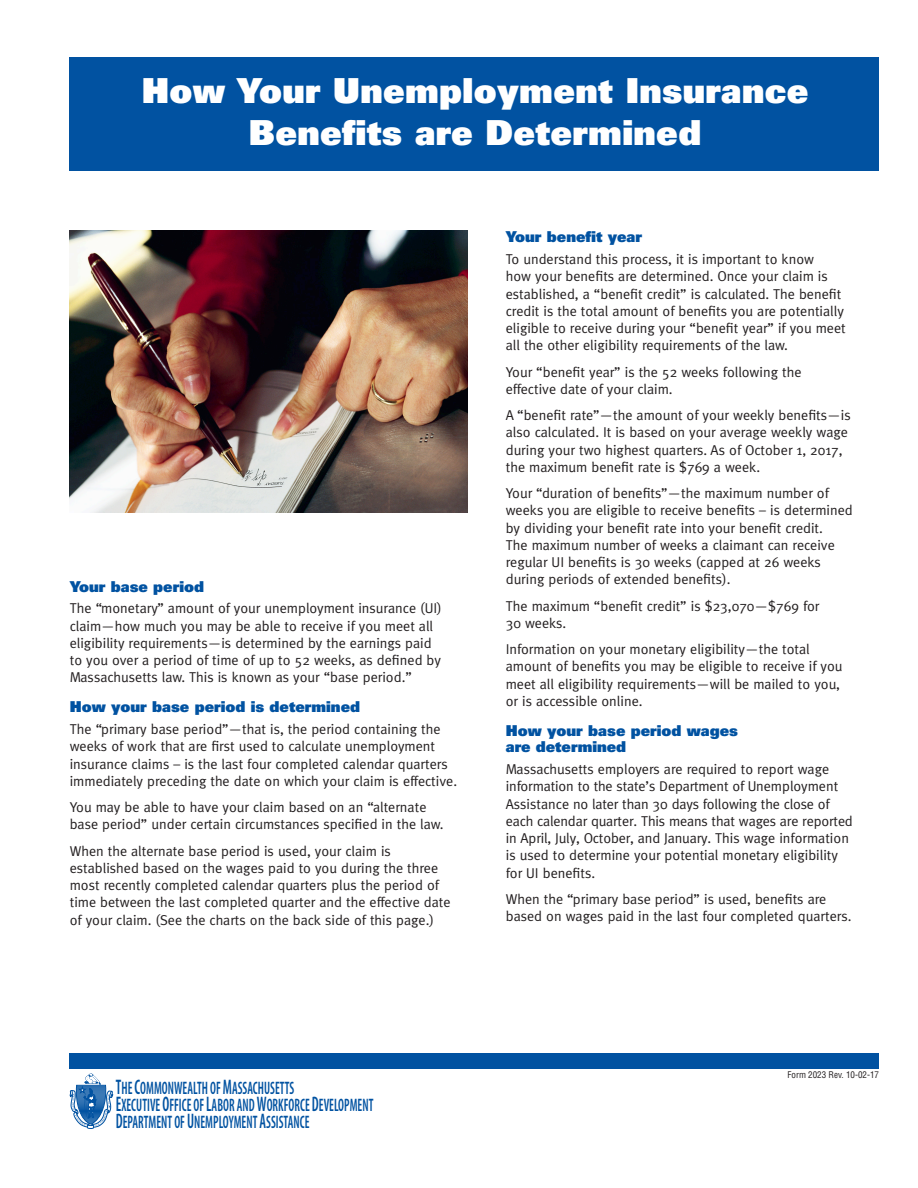
<style>
.page{position:relative;width:918px;height:1188px;background:#fff}
.page>*{position:absolute;margin:0;border:0;box-sizing:border-box;transform-origin:0 0}
.Headline{font:900 34.5px/42px "Univers";letter-spacing:.01em;color:#fff;text-align:center}
.t1{font:600 condensed 18.15px/17px "Myriad Pro";letter-spacing:.005em;color:#0152a1;scale:.7 1}
.Headline_small{font:900 15px/16.5px "Univers";color:#0152a1}
.body_text{font:14.25px/17.2px "Meta";color:#231f20}
.t2{font:condensed 9px "Helvetica";color:#231f20}
.s1{font-size:21.15px}
</style>
<div class="page">
<div style="left:70px;top:58px;width:809px;height:113px;background:#0152a1"></div>
<img style="left:70px;top:230px;width:398px;height:282px">
<svg style="left:70px;top:1074px;width:43px;height:55px"></svg>
<div style="left:70px;top:1053px;width:809px;height:15px;background:#0152a1"></div>
<p class="Headline" style="left:142px;top:69px;width:668px">How Your Unemployment Insurance<br>Benefits are Determined</p>
<p class="Headline_small" style="left:70px;top:578px;width:136px">Your base period</p>
<p class="body_text" style="left:70px;top:600px;width:374px">The “monetary” amount of your unemployment insurance (UI) claim—how much you may be able to receive if you meet all eligibility requirements—is determined by the earnings paid to you over a period of time of up to 52 weeks, as defined by Massachusetts law. This is known as your “base period.”</p>
<p class="Headline_small" style="left:70px;top:698px;width:292px">How your base period is determined</p>
<p class="body_text" style="left:70px;top:720px;width:389px">The “primary base period”—that is, the period containing the weeks of work that are first used to calculate unemployment insurance claims – is the last four completed calendar quarters immediately preceding the date on which your claim is effective.</p>
<p class="body_text" style="left:70px;top:798px;width:375px">You may be able to have your claim based on an “alternate base period” under certain circumstances specified in the law.</p>
<p class="body_text" style="left:70px;top:842px;width:382px">When the alternate base period is used, your claim is established based on the wages paid to you during the three most recently completed calendar quarters plus the period of time between the last completed quarter and the effective date of your claim. (See the charts on the back side of this page.)</p>
<p class="Headline_small" style="left:506px;top:228px;width:138px">Your benefit year</p>
<p class="body_text" style="left:506px;top:251px;width:341px">To understand this process, it is important to know<br>how your benefits are determined. Once your claim is established, a “benefit credit” is calculated. The benefit credit is the total amount of benefits you are potentially eligible to receive during your “benefit year” if you meet all the other eligibility requirements of the law.</p>
<p class="body_text" style="left:506px;top:363px;width:297px">Your “benefit year” is the 52 weeks following the effective date of your claim.</p>
<p class="body_text" style="left:506px;top:407px;width:347px">A “benefit rate”—the amount of your weekly benefits—is also calculated. It is based on your average weekly wage during your two highest quarters. As of October 1, 2017, the maximum benefit rate is $769 a week.</p>
<p class="body_text" style="left:506px;top:485px;width:349px">Your “duration of benefits”—the maximum number of weeks you are eligible to receive benefits – is determined by dividing your benefit rate into your benefit credit.<br>The maximum number of weeks a claimant can receive regular UI benefits is 30 weeks (capped at 26 weeks during periods of extended benefits).</p>
<p class="body_text" style="left:506px;top:597px;width:315px">The maximum “benefit credit” is $23,070—$769 for<br>30 weeks.</p>
<p class="body_text" style="left:506px;top:641px;width:338px">Information on your monetary eligibility—the total amount of benefits you may be eligible to receive if you meet all eligibility requirements—will be mailed to you, or is accessible online.</p>
<p class="Headline_small" style="left:506px;top:722px;width:234px">How your base period wages are determined</p>
<p class="body_text" style="left:506px;top:761px;width:349px">Massachusetts employers are required to report wage information to the state’s Department of Unemployment Assistance no later than 30 days following the close of each calendar quarter. This means that wages are reported in April, July, October, and January. This wage information is used to determine your potential monetary eligibility for UI benefits.</p>
<p class="body_text" style="left:506px;top:890px;width:347px">When the “primary base period” is used, benefits are based on wages paid in the last four completed quarters.</p>
<p class="t1" style="left:116px;top:1080px;width:370px"><span class="s1">T</span>HE <span class="s1">C</span>OMMONWEALTH OF <span class="s1">M</span>ASSACHUSETTS<br><span class="s1">E</span>XECUTIVE <span class="s1">O</span>FFICE OF <span class="s1">L</span>ABOR AND <span class="s1">W</span>ORKFORCE <span class="s1">D</span>EVELOPMENT<br><span class="s1">D</span>EPARTMENT OF <span class="s1">U</span>NEMPLOYMENT <span class="s1">A</span>SSISTANCE</p>
<p class="t2" style="left:788px;top:1070px;width:93px">Form 2023 Rev. 10-02-17</p>
</div>
